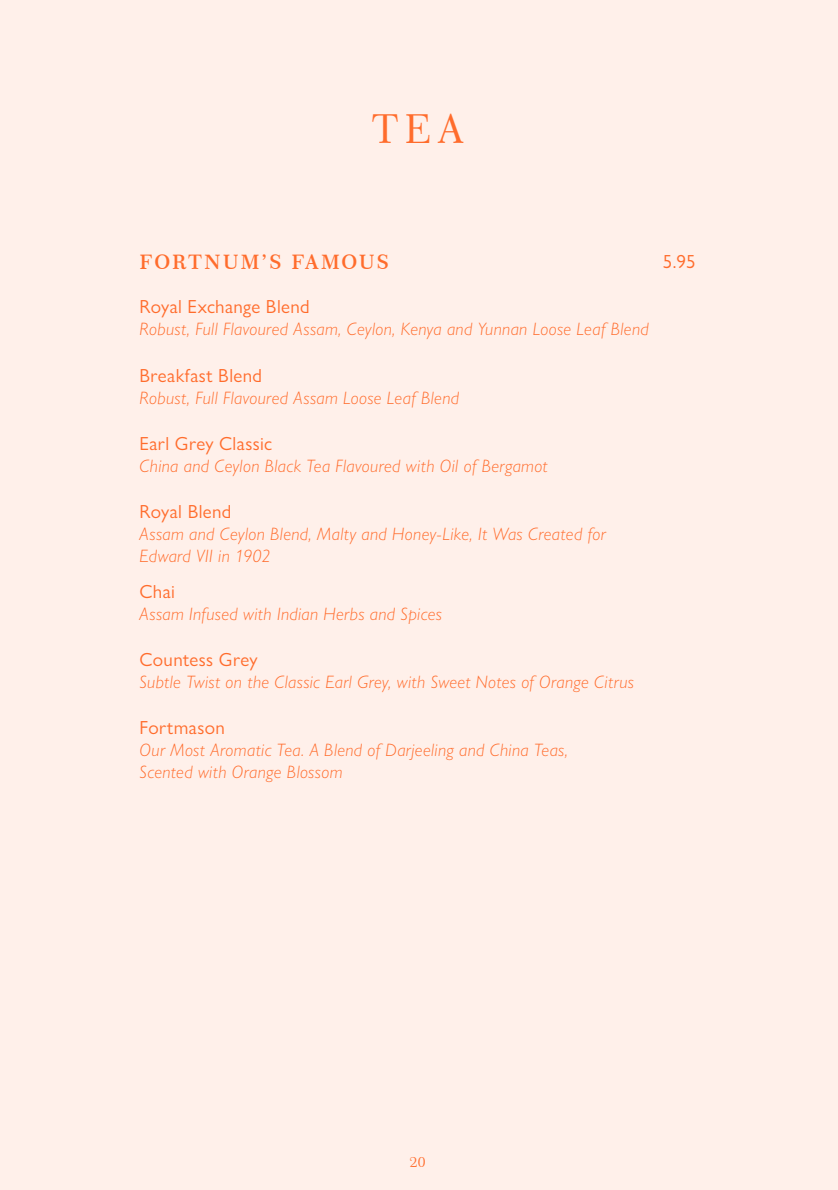
<style>
.page{position:relative;width:838px;height:1190px;background:#fff0ea}
.page>*{position:absolute;margin:0;border:0;box-sizing:border-box;transform-origin:0 0}
.t1{font:40px "Century 751 BT Roman B";color:#ff6c2c}
.t2{font:600 20px "Century 751 BT";letter-spacing:.09em;color:#ff6c2c}
.t3{font:19px "Gill Sans Nova";letter-spacing:.02em;color:#ff6c2c}
.t4{font:italic 300 18px/22px "Gill Sans Nova";letter-spacing:.02em;color:#ff6c2c}
.t5{font:14px "Century 751 BT Roman No 2 B";color:#ff6c2c}
</style>
<div class="page">
<h1 class="t1" style="left:372px;top:104px;width:93px">TEA</h1>
<p class="t2" style="left:140px;top:250px;width:251px">FORTNUM’S FAMOUS</p>
<p class="t3" style="left:663px;top:250px;width:34px">5.95</p>
<p class="t3" style="left:140px;top:295px;width:172px">Royal Exchange Blend</p>
<p class="t4" style="left:140px;top:318px;width:511px">Robust, Full Flavoured Assam, Ceylon, Kenya and Yunnan Loose Leaf Blend</p>
<p class="t3" style="left:140px;top:363px;width:124px">Breakfast Blend</p>
<p class="t4" style="left:140px;top:386px;width:321px">Robust, Full Flavoured Assam Loose Leaf Blend</p>
<p class="t3" style="left:140px;top:431px;width:134px">Earl Grey Classic</p>
<p class="t4" style="left:140px;top:454px;width:409px">China and Ceylon Black Tea Flavoured with Oil of Bergamot</p>
<p class="t3" style="left:140px;top:499px;width:93px">Royal Blend</p>
<p class="t4" style="left:140px;top:522px;width:468px">Assam and Ceylon Blend, Malty and Honey-Like, It Was Created for<br>Edward VII in 1902</p>
<p class="t3" style="left:140px;top:580px;width:37px">Chai</p>
<p class="t4" style="left:140px;top:603px;width:304px">Assam Infused with Indian Herbs and Spices</p>
<p class="t3" style="left:140px;top:648px;width:120px">Countess Grey</p>
<p class="t4" style="left:140px;top:671px;width:496px">Subtle Twist on the Classic Earl Grey, with Sweet Notes of Orange Citrus</p>
<p class="t3" style="left:140px;top:716px;width:87px">Fortmason</p>
<p class="t4" style="left:140px;top:739px;width:430px">Our Most Aromatic Tea. A Blend of Darjeeling and China Teas,<br>Scented with Orange Blossom</p>
<p class="t5" style="left:410px;top:1153px;width:17px">20</p>
</div>
